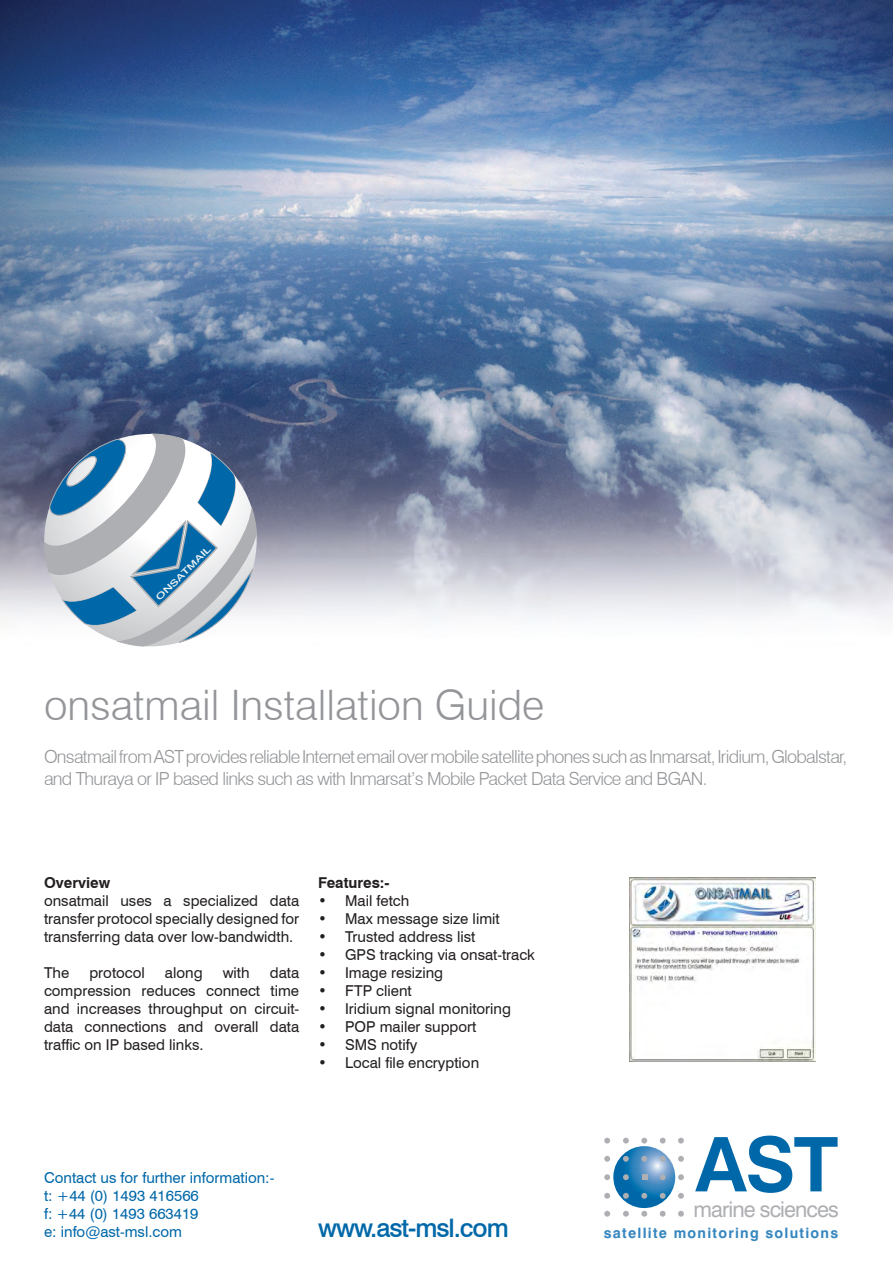
<style>
.page{position:relative;width:893px;height:1263px;background:#fff}
.page>*{position:absolute;margin:0;border:0;box-sizing:border-box;transform-origin:0 0}
.t1{font:700 75.45px "Swiss 721 BT";color:#0068a9}
.t2{font:300 42px "Swiss 721 BT";color:#939598}
.t3{font:500 25.5px "Swiss 721 BT";letter-spacing:-.04em;color:#0068a9}
.t4{font:21.6px "Swiss 721 BT";letter-spacing:-.04em;color:#aeafb3}
.t5{font:300 18px/21.6px "Swiss 721 BT";letter-spacing:-.04em;color:#939598}
.t6{font:15px/18px "Swiss 721 BT";color:#231f20;text-align:justify}
.t7{font:15px "Swiss 721 BT";color:#0068a9}
.t8{font:700 15px "Swiss 721 BT";color:#231f20}
.t9{font:700 14.4px "Swiss 721 BT";letter-spacing:.09em;color:#3687bf}
.t10{font:500 8.85px "Swiss 721 BT";color:#f2f2f2;scale:1.46 1}
</style>
<div class="page">
<img style="left:0;top:0;width:893px;height:621px">
<svg style="left:44px;top:434px;width:213px;height:212px"></svg>
<svg style="left:604px;top:1138px;width:80px;height:79px"></svg>
<img style="left:629px;top:877px;width:186px;height:185px">
<p class="t10" style="left:154px;top:595px;width:52px;rotate:-45deg">ONSATMAIL</p>
<p class="t2" style="left:44px;top:679px;width:502px">onsatmail Installation Guide</p>
<p class="t5" style="left:44px;top:746px;width:805px">Onsatmail from AST provides reliable Internet email over mobile satellite phones such as Inmarsat, Iridium, Globalstar, and Thuraya or IP based links such as with Inmarsat’s Mobile Packet Data Service and BGAN.</p>
<p class="t8" style="left:44px;top:872px;width:68px">Overview</p>
<p class="t6" style="left:44px;top:891px;width:257px">onsatmail uses a specialized data transfer protocol specially designed for transferring data over low-bandwidth.</p>
<p class="t6" style="left:44px;top:963px;width:27px">The</p>
<p class="t6" style="left:89px;top:963px;width:57px">protocol</p>
<p class="t6" style="left:165px;top:963px;width:39px">along</p>
<p class="t6" style="left:223px;top:963px;width:28px">with</p>
<p class="t6" style="left:44px;top:963px;width:257px;text-indent:226px">data compression reduces connect time and increases throughput on circuit&shy;data connections and overall data traffic on IP based links.</p>
<p class="t8" style="left:318px;top:872px;width:73px">Features:-</p>
<p class="t6" style="left:318px;top:891px;width:93px">• Mail fetch</p>
<p class="t6" style="left:318px;top:909px;width:183px">• Max message size limit</p>
<p class="t6" style="left:318px;top:927px;width:159px">• Trusted address list</p>
<p class="t6" style="left:318px;top:945px;width:218px">• GPS tracking via onsat-track</p>
<p class="t6" style="left:318px;top:963px;width:127px">• Image resizing</p>
<p class="t6" style="left:318px;top:981px;width:95px">• FTP client</p>
<p class="t6" style="left:318px;top:999px;width:194px">• Iridium signal monitoring</p>
<p class="t6" style="left:318px;top:1017px;width:160px">• POP mailer support</p>
<p class="t6" style="left:318px;top:1035px;width:101px">• SMS notify</p>
<p class="t6" style="left:318px;top:1053px;width:163px">• Local file encryption</p>
<p class="t7" style="left:44px;top:1167px;width:232px">Contact us for further information:-</p>
<p class="t7" style="left:44px;top:1185px;width:156px">t: +44 (0) 1493 416566</p>
<p class="t7" style="left:44px;top:1203px;width:156px">f: +44 (0) 1493 663419</p>
<p class="t7" style="left:44px;top:1221px;width:139px">e: info@ast-msl.com</p>
<p class="t3" style="left:318px;top:1212px;width:192px">www.ast-msl.com</p>
<p class="t1" style="left:695px;top:1119px;width:145px">AST</p>
<p class="t4" style="left:693px;top:1196px;width:147px">marine sciences</p>
<p class="t9" style="left:604px;top:1224px;width:236px">satellite monitoring solutions</p>
</div>
